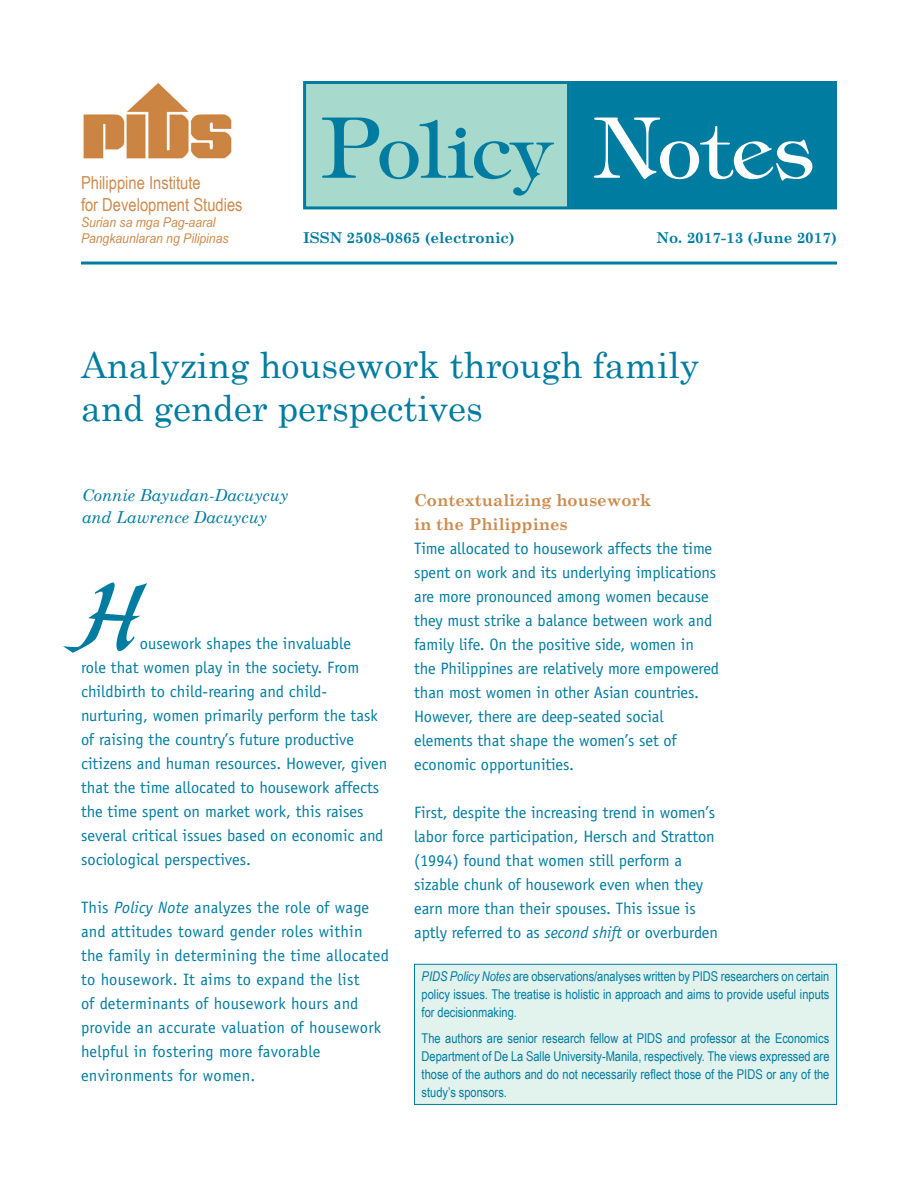
<style>
.page{position:relative;width:918px;height:1188px;background:#fff}
.page>*{position:absolute;margin:0;border:0;box-sizing:border-box;transform-origin:0 0}
.t1{font:90px "Lydian Cursive BT";color:#007ca1}
.t2{font:78px "Timpani Plain";color:#007ca1}
.t3{font:36px/43.2px "Century Schoolbook";color:#007ca1}
.t4{font:18px/21.6px "Arial Narrow";color:#cd8b4d}
.t5{font:16.5px/24px "Officina Sans";letter-spacing:-.005em;color:#007ca1}
.t6{font:16.5px/24px "Officina Sans";letter-spacing:.015em;color:#007ca1}
.t7{font:italic 16.5px/22.5px "Century Schoolbook";color:#007ca1}
.t8{font:700 16.5px/24px "Century Schoolbook";color:#cd8b4d}
.t9{font:700 15px "Century Schoolbook";color:#007ca1}
.t10{font:13.5px/18px "Arial Narrow";color:#007ca1;text-align:justify}
.t11{font:italic 13.5px/16.2px "Arial Narrow";color:#cd8b4d;scale:1.1 1}
.s1{font-size:84px}
.s2{font-size:84px;color:#fff}
.s3{color:#fff}
.s4{font-style:italic}
</style>
<div class="page">
<hr style="left:81px;top:262px;width:756px;height:3px;background:#007ca1">
<div style="left:305px;top:82px;width:264px;height:126px;background:#a7dacd"></div>
<div style="left:303px;top:81px;width:267px;height:128px;border:3px solid #007ca1"></div>
<div style="left:572px;top:82px;width:264px;height:126px;background:#007ca1"></div>
<div style="left:570px;top:81px;width:267px;height:128px;border:3px solid #007ca1"></div>
<img style="left:83px;top:83px;width:149px;height:76px">
<div style="left:415px;top:964px;width:422px;height:140px;background:#e2f2ed"></div>
<div style="left:414px;top:964px;width:423px;height:141px;border:1px solid #007ca1"></div>
<p class="t4" style="left:81px;top:171px;width:163px">Philippine Institute<br>for Development Studies</p>
<p class="t11" style="left:81px;top:214px;width:136px">Surian sa mga Pag-aaral<br>Pangkaunlaran ng Pilipinas</p>
<h2 class="t2" style="left:322px;top:102px;width:493px"><span class="s1">P</span>olicy <span class="s2">N</span><span class="s3">otes</span></h2>
<p class="t9" style="left:303px;top:228px;width:213px">ISSN 2508-0865 (electronic)</p>
<p class="t9" style="left:657px;top:228px;width:182px">No. 2017-13 (June 2017)</p>
<h3 class="t3" style="left:81px;top:340px;width:620px">Analyzing housework through family and gender perspectives</h3>
<p class="t7" style="left:82px;top:483px;width:208px">Connie Bayudan-Dacuycuy and Lawrence Dacuycuy</p>
<h1 class="t1" style="left:82px;top:559px;width:66px">H</h1>
<p class="t5" style="left:81px;top:631px;width:308px;text-indent:59px">ousework shapes the invaluable<br>role that women play in the society. From childbirth to child-rearing and child&shy;nurturing, women primarily perform the task of raising the country’s future productive citizens and human resources. However, given that the time allocated to housework affects the time spent on market work, this raises several critical issues based on economic and sociological perspectives.</p>
<p class="t6" style="left:81px;top:895px;width:310px">This <span class="s4">Policy Note</span> analyzes the role of wage and attitudes toward gender roles within the family in determining the time allocated to housework. It aims to expand the list<br>of determinants of housework hours and provide an accurate valuation of housework helpful in fostering more favorable environments for women.</p>
<p class="t8" style="left:414px;top:489px;width:238px">Contextualizing housework in the Philippines</p>
<p class="t5" style="left:414px;top:536px;width:307px">Time allocated to housework affects the time spent on work and its underlying implications are more pronounced among women because they must strike a balance between work and family life. On the positive side, women in the Philippines are relatively more empowered than most women in other Asian countries.<br>However, there are deep-seated social elements that shape the women’s set of economic opportunities.</p>
<p class="t5" style="left:414px;top:800px;width:305px">First, despite the increasing trend in women’s labor force participation, Hersch and Stratton (1994) found that women still perform a sizable chunk of housework even when they earn more than their spouses. This issue is aptly referred to as <span class="s4">second shift</span> or overburden</p>
<p class="t10" style="left:422px;top:967px;width:409px"><span class="s4">PIDS Policy Notes</span> are observations/analyses written by PIDS researchers on certain policy issues. The treatise is holistic in approach and aims to provide useful inputs for decisionmaking.</p>
<p class="t10" style="left:422px;top:1029px;width:409px">The authors are senior research fellow at PIDS and professor at the Economics Department of De La Salle University-Manila, respectively. The views expressed are those of the authors and do not necessarily reflect those of the PIDS or any of the study’s sponsors.</p>
</div>
